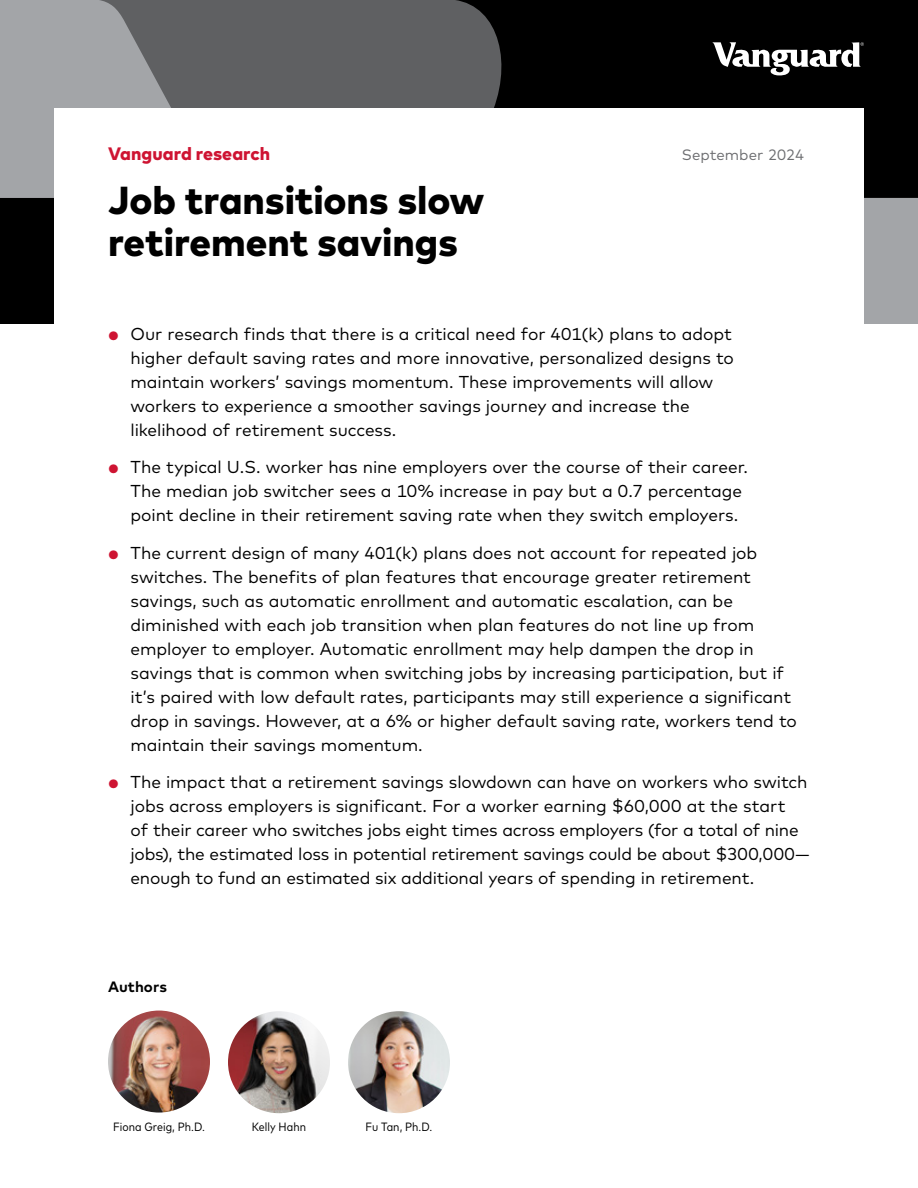
<style>
.page{position:relative;width:918px;height:1188px;background:#fff}
.page>*{position:absolute;margin:0;border:0;box-sizing:border-box;transform-origin:0 0}
.t1{font:800 39px/42px "Mark Pro Tab";color:#000}
.t2{font:800 18px "Mark Pro Tab";color:#ce1432}
.t3{font:17.25px/24px "Mark Pro Tab";letter-spacing:-.005em;color:#000}
.t4{font:15px "Mark Pro Tab";color:#6d6e71}
.t5{font:700 15px "Mark Pro Tab";letter-spacing:.005em;color:#000}
.t6{font:condensed 12px "Mark Pro Tab";color:#000}
.s1{font-size:12px;color:#ce1432}
</style>
<div class="page">
<svg style="left:0;top:0;width:918px;height:324px;background:#222223"></svg>
<div style="left:864px;top:198px;width:54px;height:126px;background:#a3a5a8"></div>
<svg style="left:0;top:0;width:220px;height:198px;background:#8e9093"></svg>
<div style="left:54px;top:108px;width:810px;height:219px;background:#fff"></div>
<svg style="left:712px;top:42px;width:152px;height:34px"></svg>
<img style="left:108px;top:1011px;width:102px;height:102px;border-radius:51px">
<img style="left:228px;top:1011px;width:102px;height:102px;border-radius:51px">
<img style="left:348px;top:1011px;width:102px;height:102px;border-radius:51px">
<p class="t2" style="left:108px;top:139px;width:164px">Vanguard research</p>
<p class="t4" style="left:682px;top:143px;width:124px">September 2024</p>
<h1 class="t1" style="left:108px;top:176px;width:378px">Job transitions slow retirement savings</h1>
<p class="t3" style="left:130px;top:320px;width:605px;text-indent:-22px"><span class="s1">●</span> Our research finds that there is a critical need for 401(k) plans to adopt higher default saving rates and more innovative, personalized designs to maintain workers’ savings momentum. These improvements will allow workers to experience a smoother savings journey and increase the likelihood of retirement success.</p>
<p class="t3" style="left:130px;top:454px;width:619px;text-indent:-22px"><span class="s1">●</span> The typical U.S. worker has nine employers over the course of their career.<br>The median job switcher sees a 10% increase in pay but a 0.7 percentage point decline in their retirement saving rate when they switch employers.</p>
<p class="t3" style="left:130px;top:539px;width:668px;text-indent:-22px"><span class="s1">●</span> The current design of many 401(k) plans does not account for repeated job switches. The benefits of plan features that encourage greater retirement savings, such as automatic enrollment and automatic escalation, can be diminished with each job transition when plan features do not line up from employer to employer. Automatic enrollment may help dampen the drop in savings that is common when switching jobs by increasing participation, but if it’s paired with low default rates, participants may still experience a significant drop in savings. However, at a 6% or higher default saving rate, workers tend to maintain their savings momentum.</p>
<p class="t3" style="left:130px;top:769px;width:680px;text-indent:-22px"><span class="s1">●</span> The impact that a retirement savings slowdown can have on workers who switch jobs across employers is significant. For a worker earning $60,000 at the start<br>of their career who switches jobs eight times across employers (for a total of nine jobs), the estimated loss in potential retirement savings could be about $300,000— enough to fund an estimated six additional years of spending in retirement.</p>
<p class="t5" style="left:108px;top:975px;width:61px">Authors</p>
<p class="t6" style="left:113px;top:1118px;width:93px">Fiona Greig, Ph.D.</p>
<p class="t6" style="left:252px;top:1118px;width:56px">Kelly Hahn</p>
<p class="t6" style="left:366px;top:1118px;width:68px">Fu Tan, Ph.D.</p>
</div>
